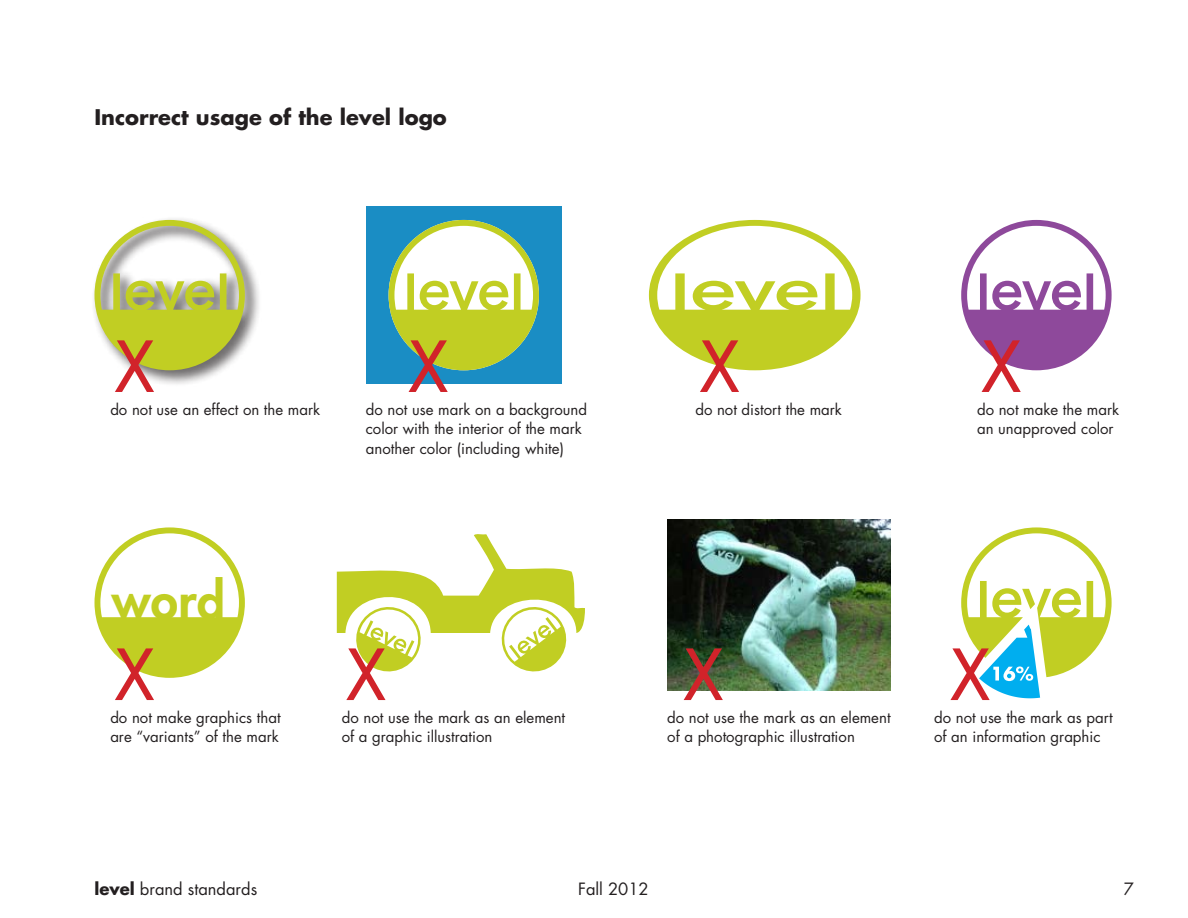
<style>
.page{position:relative;width:1188px;height:918px;background:#fff}
.page>*{position:absolute;margin:0;border:0;box-sizing:border-box;transform-origin:0 0}
.t1{font:800 49.5px "Futura";color:#c1ce23}
.t2{font:700 21px "Futura";color:#231f20}
.t3{font:16.5px "Futura";color:#231f20}
.t4{font:15px/19.5px "Futura";color:#231f20}
.s1{font-weight:700}
</style>
<div class="page">
<div style="left:366px;top:206px;width:196px;height:178px;background:#1a8dc4"></div>
<div style="left:90px;top:215px;width:171px;height:172px;background:#231f20;opacity:.65"></div>
<svg style="left:95px;top:220px;width:150px;height:172px"></svg>
<svg style="left:961px;top:220px;width:151px;height:172px"></svg>
<svg style="left:649px;top:220px;width:212px;height:172px"></svg>
<svg style="left:389px;top:220px;width:150px;height:172px"></svg>
<svg style="left:95px;top:527px;width:150px;height:173px"></svg>
<svg style="left:337px;top:534px;width:248px;height:166px"></svg>
<img style="left:667px;top:519px;width:224px;height:171px">
<svg style="left:684px;top:648px;width:39px;height:52px;background:#855746"></svg>
<svg style="left:950px;top:527px;width:162px;height:173px"></svg>
<p class="t2" style="left:94px;top:103px;width:354px">Incorrect usage of the level logo</p>
<p class="t4" style="left:110px;top:399px;width:211px">do not use an effect on the mark</p>
<p class="t4" style="left:977px;top:399px;width:144px">do not make the mark an unapproved color</p>
<p class="t4" style="left:366px;top:399px;width:223px">do not use mark on a background</p>
<p class="t4" style="left:695px;top:399px;width:148px">do not distort the mark</p>
<p class="t4" style="left:366px;top:419px;width:218px">color with the interior of the mark another color (including white)</p>
<p class="t1" style="left:112px;top:568px;width:115px">word</p>
<p class="t4" style="left:110px;top:708px;width:172px">do not make graphics that are “variants” of the mark</p>
<p class="t4" style="left:342px;top:708px;width:225px">do not use the mark as an element of a graphic illustration</p>
<p class="t4" style="left:667px;top:708px;width:225px">do not use the mark as an element of a photographic illustration</p>
<p class="t4" style="left:934px;top:708px;width:180px">do not use the mark as part of an information graphic</p>
<p class="t3" style="left:94px;top:879px;width:164px"><span class="s1">level</span> brand standards</p>
<p class="t3" style="left:578px;top:879px;width:72px">Fall 2012</p>
<p class="t3" style="left:1124px;top:879px;width:12px">7</p>
</div>
